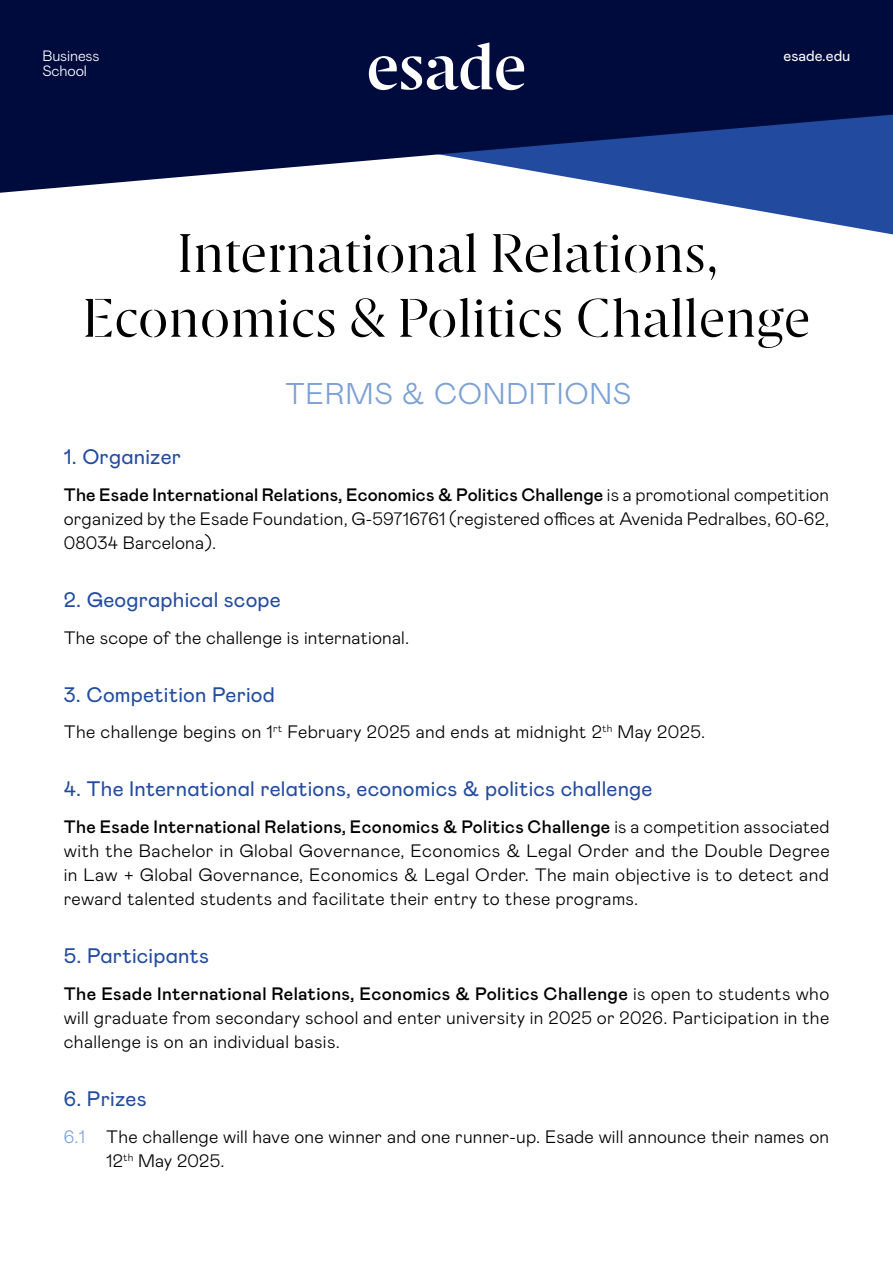
<style>
.page{position:relative;width:893px;height:1263px;background:#fff}
.page>*{position:absolute;margin:0;border:0;box-sizing:border-box;transform-origin:0 0}
.t1{font:54px/64.8px "Esade";color:#000;text-align:center}
.t2{font:300 30px "Mabry Pro";letter-spacing:.025em;color:#7ca1d5}
.t3{font:21px "Mabry Pro";letter-spacing:.01em;color:#224ba0}
.t4{font:300 18px/24px "Mabry Pro";letter-spacing:.01em;color:#000;text-align:justify}
.t5{font:300 15px/15px "Mabry Pro";letter-spacing:-.01em;color:#fff}
.t6{font:15px "Mabry Pro";color:#fff}
.s1{font-weight:500}
.s2{color:#7ca1d5}
</style>
<div class="page">
<svg style="left:669px;top:195px;width:224px;height:40px"></svg>
<svg style="left:0;top:0;width:893px;height:195px;background:#1a285a"></svg>
<svg style="left:369px;top:43px;width:155px;height:47px"></svg>
<p class="t5" style="left:43px;top:48px;width:58px">Business<br>School</p>
<p class="t6" style="left:784px;top:46px;width:68px">esade.edu</p>
<h1 class="t1" style="left:82px;top:219px;width:730px">International Relations,<br>Economics &amp; Politics Challenge</h1>
<h2 class="t2" style="left:285px;top:372px;width:348px">TERMS &amp; CONDITIONS</h2>
<p class="t3" style="left:64px;top:442px;width:119px">1. Organizer</p>
<p class="t4" style="left:64px;top:482px;width:767px"><span class="s1">The Esade International Relations, Economics &amp; Politics Challenge</span> is a promotional competition organized by the Esade Foundation, G-59716761 (registered offices at Avenida Pedralbes, 60-62, 08034 Barcelona).</p>
<p class="t3" style="left:64px;top:585px;width:219px">2. Geographical scope</p>
<p class="t4" style="left:64px;top:624px;width:347px">The scope of the challenge is international.</p>
<p class="t3" style="left:64px;top:679px;width:213px">3. Competition Period</p>
<p class="t4" style="left:64px;top:719px;width:643px">The challenge begins on 1<sup>rt</sup> February 2025 and ends at midnight 2<sup>th</sup> May 2025.</p>
<p class="t3" style="left:64px;top:774px;width:590px">4. The International relations, economics &amp; politics challenge</p>
<p class="t4" style="left:64px;top:814px;width:767px"><span class="s1">The Esade International Relations, Economics &amp; Politics Challenge</span> is a competition associated with the Bachelor in Global Governance, Economics &amp; Legal Order and the Double Degree in Law + Global Governance, Economics &amp; Legal Order. The main objective is to detect and reward talented students and facilitate their entry to these programs.</p>
<p class="t3" style="left:64px;top:941px;width:147px">5. Participants</p>
<p class="t4" style="left:64px;top:981px;width:767px"><span class="s1">The Esade International Relations, Economics &amp; Politics Challenge</span> is open to students who will graduate from secondary school and enter university in 2025 or 2026. Participation in the challenge is on an individual basis.</p>
<p class="t3" style="left:64px;top:1084px;width:84px">6. Prizes</p>
<p class="t4" style="left:106px;top:1123px;width:724px;text-indent:-43px"><span class="s2">6.1</span> The challenge will have one winner and one runner-up. Esade will announce their names on<br>12<sup>th</sup> May 2025.</p>
</div>
